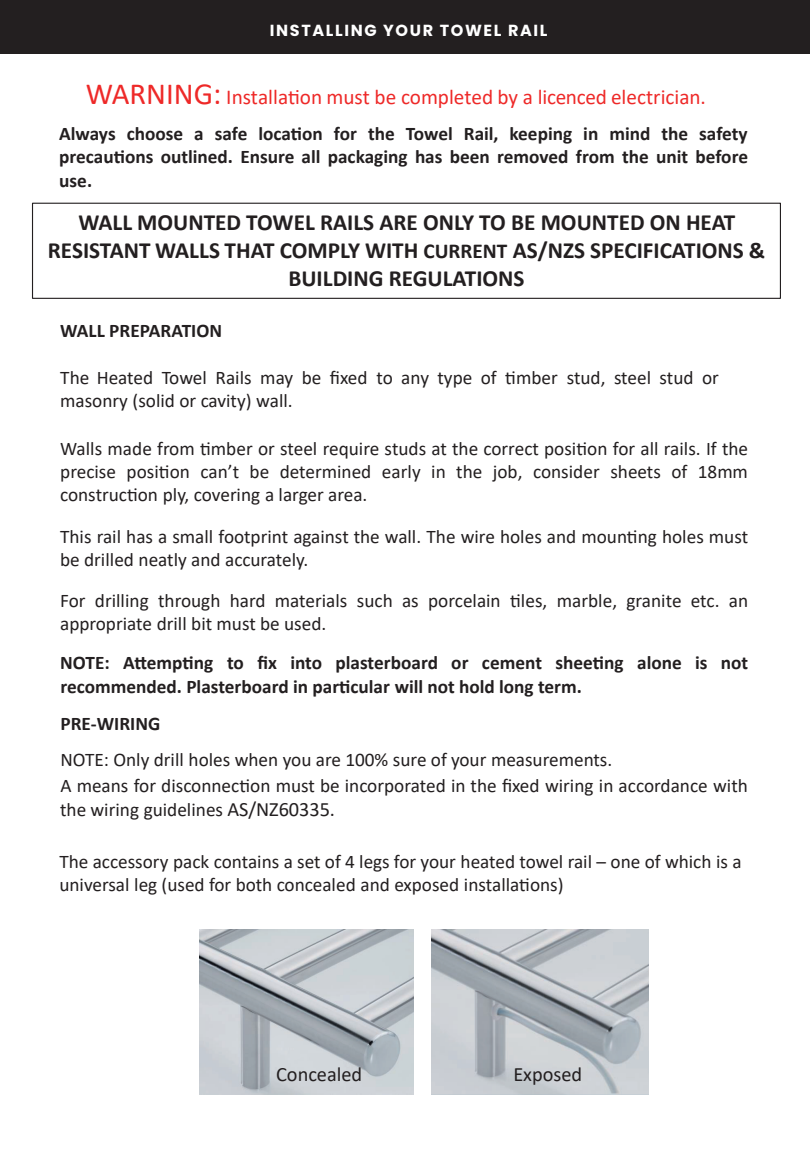
<style>
.page{position:relative;width:810px;height:1170px;background:#fff}
.page>*{position:absolute;margin:0;border:0;box-sizing:border-box;transform-origin:0 0}
.t1{font:700 23.25px/27.8px "Calibri";color:#231f20;text-align:center}
.t2{font:21.3px "Calibri";color:#ee2928}
.t3{font:20.4px "Calibri";color:#231f20}
.t4{font:19.2px/23.2px "Calibri";color:#231f20}
.t5{font:700 19.2px/23.2px "Calibri";color:#231f20;text-align:justify}
.t6{font:700 16.05px "Poppins";letter-spacing:.1em;color:#fff}
.s1{font-size:30.75px}
.s2{font-size:21.3px}
.s3{font-size:20.4px}
</style>
<div class="page">
<div style="left:0;top:0;width:810px;height:54px;background:#231f20"></div>
<div style="left:32px;top:203px;width:749px;height:96px;border:1px solid #231f20"></div>
<img style="left:199px;top:930px;width:215px;height:165px">
<img style="left:431px;top:930px;width:218px;height:165px">
<p class="t6" style="left:270px;top:21px;width:279px">INSTALLING YOUR TOWEL RAIL</p>
<p class="t2" style="left:86px;top:83px;width:622px"><span class="s1">WARNING:</span> Installation must be completed by a licenced electrician.</p>
<p class="t5" style="left:59px;top:122px;width:690px">Always choose a safe location for the Towel Rail, keeping in mind the safety precautions outlined. Ensure all packaging has been removed from the unit before use.</p>
<p class="t1" style="left:48px;top:208px;width:719px">WALL MOUNTED TOWEL RAILS ARE ONLY TO BE MOUNTED ON HEAT<br>RESISTANT WALLS THAT COMPLY WITH <span class="s2">CURRENT</span> AS/NZS SPECIFICATIONS &amp;<br>BUILDING REGULATIONS</p>
<p class="t5" style="left:60px;top:319px;width:163px">WALL PREPARATION</p>
<p class="t4" style="left:60px;top:366px;width:660px">The Heated Towel Rails may be fixed to any type of timber stud, steel stud or masonry (solid or cavity) wall.</p>
<p class="t4" style="left:60px;top:436px;width:690px;text-align:justify">Walls made from timber or steel require studs at the correct position for all rails. If the precise position can’t be determined early in the job, consider sheets of 18mm construction ply, covering a larger area.</p>
<p class="t4" style="left:60px;top:524px;width:690px">This rail has a small footprint against the wall. The wire holes and mounting holes must be drilled neatly and accurately.</p>
<p class="t4" style="left:60px;top:588px;width:689px">For drilling through hard materials such as porcelain tiles, marble, granite etc. an appropriate drill bit must be used.</p>
<p class="t5" style="left:60px;top:651px;width:690px">NOTE: Attempting to fix into plasterboard or cement sheeting alone is not recommended. Plasterboard in particular will not hold long term.</p>
<p class="t5" style="left:60px;top:712px;width:101px">PRE-WIRING</p>
<p class="t4" style="left:60px;top:745px;width:689px;line-height:26.7px">NOTE: Only drill holes when you are 100% sure of your measurements.<br>A means for disconnection must be incorporated in the fixed wiring in accordance with</p>
<p class="t4" style="left:60px;top:797px;width:276px">the wiring guidelines <span class="s3">AS/NZ60335.</span></p>
<p class="t4" style="left:59px;top:849px;width:684px">The accessory pack contains a set of 4 legs for your heated towel rail – one of which is a universal leg (used for both concealed and exposed installations)</p>
<p class="t3" style="left:276px;top:1060px;width:88px">Concealed</p>
<p class="t3" style="left:513px;top:1060px;width:70px">Exposed</p>
</div>
